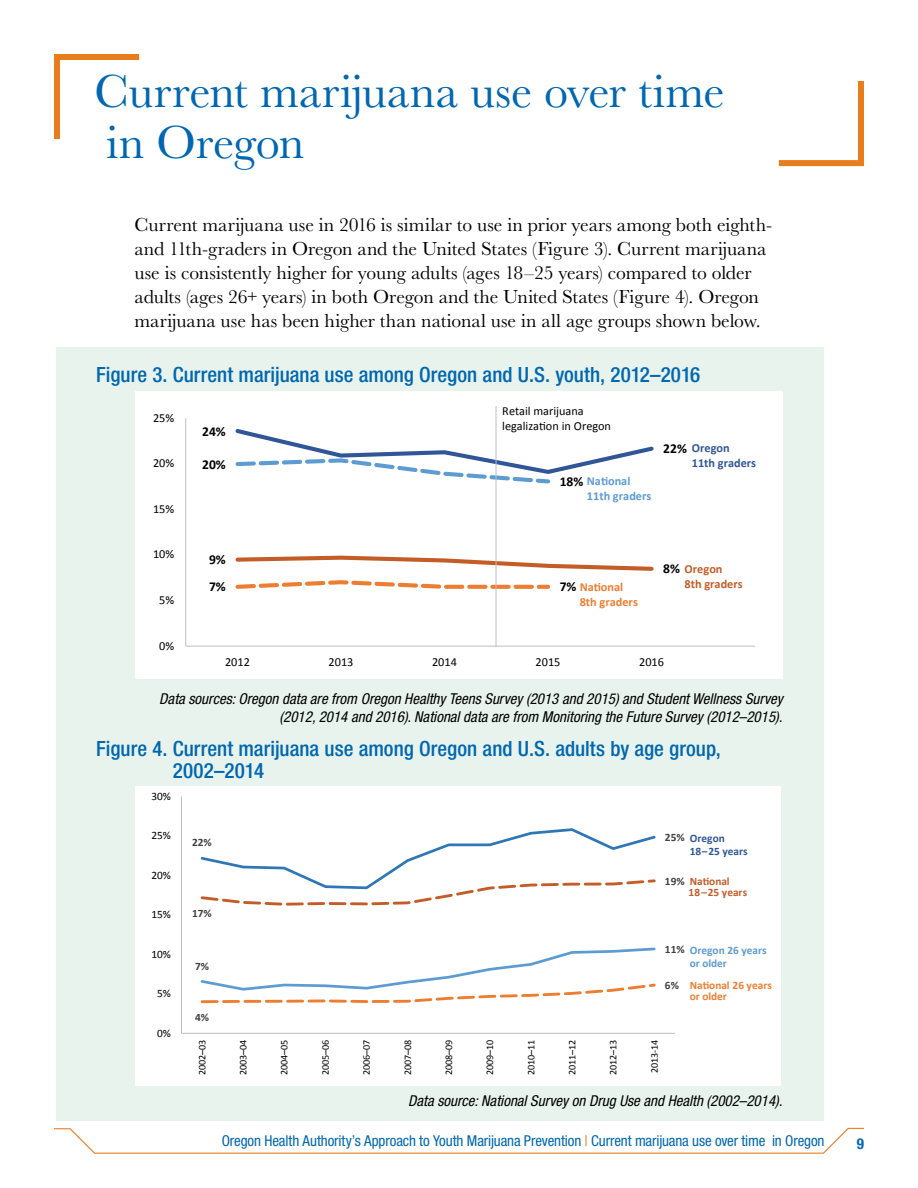
<style>
.page{position:relative;width:918px;height:1188px;background:#fff}
.page>*{position:absolute;margin:0;border:0;box-sizing:border-box;transform-origin:0 0}
.t1{font:48px/51px "Baskerville URW";letter-spacing:-.005em;color:#0067b0}
.graph_header{font:500 condensed 21px/22.5px "Helvetica Neue LT Std";color:#0067b0}
.Body{font:19.5px/24px "Baskerville URW";color:#000}
.Citation2{font:italic condensed 15px/18px "Helvetica Neue LT Std";color:#000;text-align:right}
.t2{font:condensed 15px "Helvetica Neue LT Std";letter-spacing:-.01em;color:#0067b0}
.t3{font:700 condensed 15px "Helvetica Neue LT Std";color:#0067b0}
.t4{font:700 13.65px "Calibri";color:#010101}
.t5{font:12.3px/15px "Calibri";color:#010101}
.t6{font:700 12.3px "Calibri";color:#5d9bd3}
.t7{font:700 12.3px "Calibri";color:#ed7d31}
.t8{font:700 12.3px "Calibri";letter-spacing:.005em;color:#c45c28}
.t9{font:700 12.3px/15px "Calibri";letter-spacing:.005em;color:#305698}
.t10{font:700 11.25px/11.4px "Calibri";color:#ed7d31}
.t11{font:700 11.25px "Calibri";color:#414141}
.t12{font:700 11.25px/12.6px "Calibri";letter-spacing:.005em;color:#5d9bd3}
.t13{font:11.25px "Calibri";color:#010101}
.t14{font:700 11.25px/11.4px "Calibri";color:#c45c28}
.t15{font:700 11.25px/12.6px "Calibri";letter-spacing:.005em;color:#305698}
.t16{font:10.05px "Calibri";color:#010101}
.s1{font-size:13.65px;color:#010101}
.s2{color:#e87d1e}
</style>
<div class="page">
<svg style="left:54px;top:1127px;width:810px;height:27px"></svg>
<svg style="left:778px;top:81px;width:86px;height:86px"></svg>
<svg style="left:54px;top:54px;width:86px;height:86px"></svg>
<div style="left:56px;top:347px;width:768px;height:774px;background:#e8f3ee"></div>
<div style="left:135px;top:392px;width:648px;height:287px;background:#fff"></div>
<hr style="left:185px;top:418px;width:1px;height:228px;background:#c0bfbf">
<hr style="left:186px;top:646px;width:569px;height:1px;background:#c0bfbf">
<svg style="left:235px;top:426px;width:419px;height:60px"></svg>
<svg style="left:235px;top:556px;width:419px;height:35px"></svg>
<hr style="left:496px;top:406px;width:1px;height:241px;background:#c0bfbf">
<div style="left:135px;top:786px;width:645px;height:300px;background:#fff"></div>
<hr style="left:181px;top:796px;width:1px;height:237px;background:#c0bfbf">
<hr style="left:182px;top:1033px;width:493px;height:1px;background:#c0bfbf">
<svg style="left:200px;top:828px;width:456px;height:78px"></svg>
<svg style="left:200px;top:947px;width:456px;height:57px"></svg>
<h1 class="t1" style="left:94px;top:66px;width:632px">Current marijuana use over time in Oregon</h1>
<p class="Body" style="left:134px;top:213px;width:639px">Current marijuana use in 2016 is similar to use in prior years among both eighth&shy;and 11th-graders in Oregon and the United States (Figure 3). Current marijuana use is consistently higher for young adults (ages 18–25 years) compared to older adults (ages 26+ years) in both Oregon and the United States (Figure 4). Oregon marijuana use has been higher than national use in all age groups shown below.</p>
<p class="graph_header" style="left:96px;top:363px;width:606px">Figure 3. Current marijuana use among Oregon and U.S. youth, 2012–2016</p>
<p class="t5" style="left:153px;top:410px;width:23px">25%</p>
<p class="t5" style="left:153px;top:456px;width:23px">20%</p>
<p class="t5" style="left:153px;top:501px;width:23px">15%</p>
<p class="t5" style="left:153px;top:547px;width:23px">10%</p>
<p class="t5" style="left:159px;top:592px;width:16px">5%</p>
<p class="t5" style="left:159px;top:638px;width:16px">0%</p>
<p class="t4" style="left:202px;top:422px;width:25px">24%</p>
<p class="t4" style="left:202px;top:455px;width:25px">20%</p>
<p class="t5" style="left:502px;top:403px;width:110px">Retail marijuana legalization in Oregon</p>
<p class="t6" style="left:560px;top:473px;width:72px"><span class="s1">18%</span> National</p>
<p class="t6" style="left:587px;top:488px;width:66px">11th graders</p>
<p class="t9" style="left:692px;top:440px;width:66px">Oregon<br>11th graders</p>
<p class="t4" style="left:663px;top:440px;width:25px">22%</p>
<p class="t4" style="left:209px;top:551px;width:18px">9%</p>
<p class="t4" style="left:209px;top:578px;width:18px">7%</p>
<p class="t7" style="left:560px;top:579px;width:65px"><span class="s1">7%</span> National</p>
<p class="t7" style="left:580px;top:594px;width:60px">8th graders</p>
<p class="t8" style="left:663px;top:561px;width:61px"><span class="s1">8%</span> Oregon</p>
<p class="t8" style="left:685px;top:576px;width:60px">8th graders</p>
<p class="t5" style="left:225px;top:654px;width:26px">2012</p>
<p class="t5" style="left:329px;top:654px;width:26px">2013</p>
<p class="t5" style="left:432px;top:654px;width:26px">2014</p>
<p class="t5" style="left:536px;top:654px;width:26px">2015</p>
<p class="t5" style="left:639px;top:654px;width:26px">2016</p>
<p class="Citation2" style="left:159px;top:690px;width:625px">Data sources: Oregon data are from Oregon Healthy Teens Survey (2013 and 2015) and Student Wellness Survey (2012, 2014 and 2016). National data are from Monitoring the Future Survey (2012–2015).</p>
<p class="graph_header" style="left:173px;top:737px;width:550px;text-indent:-77px">Figure 4. Current marijuana use among Oregon and U.S. adults by age group,<br>2002–2014</p>
<p class="t13" style="left:151px;top:789px;width:21px">30%</p>
<p class="t13" style="left:151px;top:828px;width:21px">25%</p>
<p class="t13" style="left:151px;top:868px;width:21px">20%</p>
<p class="t13" style="left:151px;top:907px;width:21px">15%</p>
<p class="t13" style="left:151px;top:947px;width:21px">10%</p>
<p class="t13" style="left:157px;top:986px;width:15px">5%</p>
<p class="t13" style="left:157px;top:1026px;width:15px">0%</p>
<p class="t11" style="left:192px;top:835px;width:21px">22%</p>
<p class="t11" style="left:192px;top:906px;width:21px">17%</p>
<p class="t11" style="left:195px;top:959px;width:15px">7%</p>
<p class="t11" style="left:195px;top:1010px;width:15px">4%</p>
<p class="t11" style="left:665px;top:830px;width:21px">25%</p>
<p class="t15" style="left:690px;top:832px;width:59px">Oregon<br>18– 25 years</p>
<p class="t14" style="left:689px;top:876px;width:60px">National<br>18–25 years</p>
<p class="t11" style="left:665px;top:874px;width:21px">19%</p>
<p class="t11" style="left:665px;top:942px;width:21px">11%</p>
<p class="t12" style="left:690px;top:944px;width:78px">Oregon 26 years or older</p>
<p class="t10" style="left:690px;top:979px;width:84px">National 26 years or older</p>
<p class="t11" style="left:665px;top:978px;width:15px">6%</p>
<p class="t16" style="left:196px;top:1075px;width:37px;rotate:-90deg">2002–03</p>
<p class="t16" style="left:237px;top:1075px;width:37px;rotate:-90deg">2003–04</p>
<p class="t16" style="left:278px;top:1075px;width:37px;rotate:-90deg">2004–05</p>
<p class="t16" style="left:319px;top:1075px;width:37px;rotate:-90deg">2005–06</p>
<p class="t16" style="left:360px;top:1075px;width:37px;rotate:-90deg">2006–07</p>
<p class="t16" style="left:401px;top:1075px;width:37px;rotate:-90deg">2007–08</p>
<p class="t16" style="left:442px;top:1075px;width:37px;rotate:-90deg">2008–09</p>
<p class="t16" style="left:484px;top:1075px;width:37px;rotate:-90deg">2009–10</p>
<p class="t16" style="left:525px;top:1075px;width:37px;rotate:-90deg">2010–11</p>
<p class="t16" style="left:566px;top:1075px;width:37px;rotate:-90deg">2011–12</p>
<p class="t16" style="left:607px;top:1075px;width:37px;rotate:-90deg">2012–13</p>
<p class="t16" style="left:648px;top:1073px;width:35px;rotate:-90deg">2013-14</p>
<p class="Citation2" style="left:408px;top:1092px;width:376px">Data source: National Survey on Drug Use and Health (2002–2014).</p>
<p class="t2" style="left:222px;top:1132px;width:604px">Oregon Health Authority’s Approach to Youth Marijuana Prevention <span class="s2">|</span> Current marijuana use over time in Oregon</p>
<p class="t3" style="left:857px;top:1135px;width:9px">9</p>
</div>
